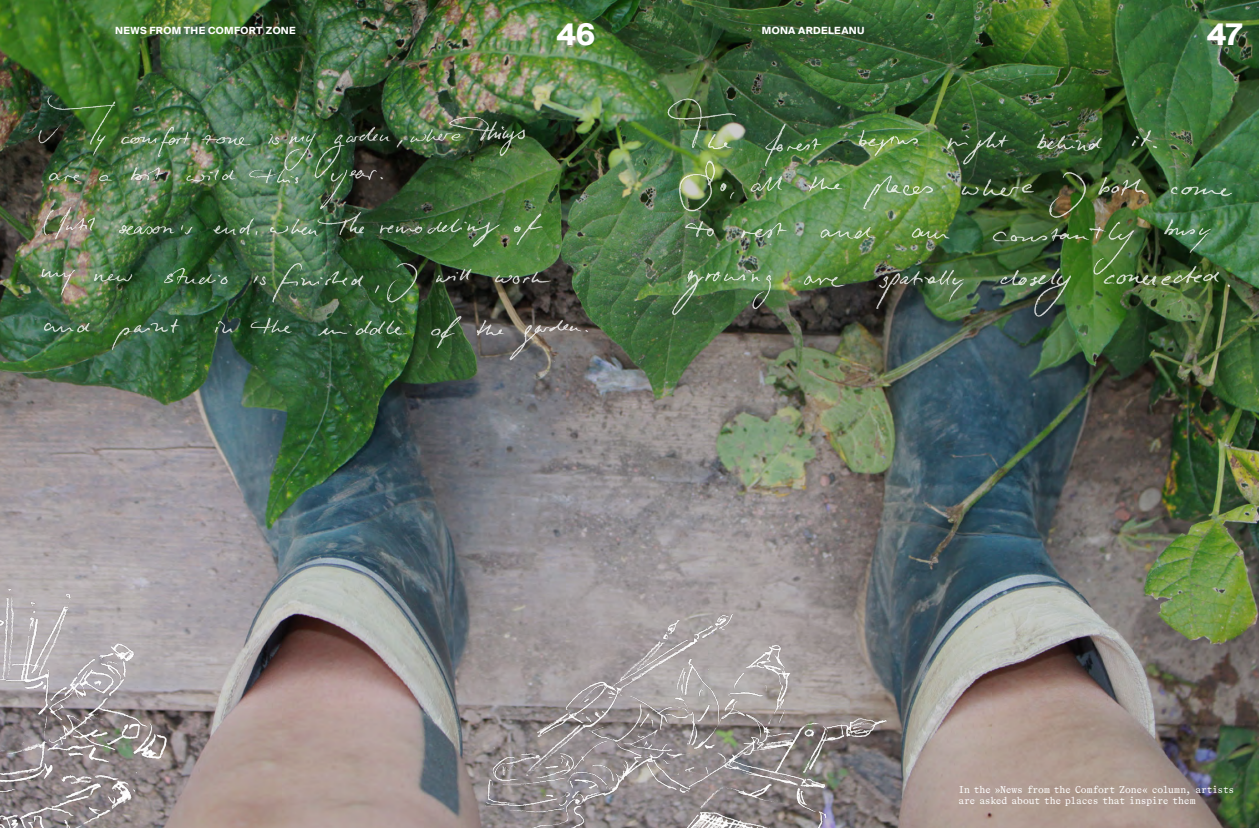
<style>
.page{position:relative;width:1259px;height:828px;background:#fff}
.page>*{position:absolute;margin:0;border:0;box-sizing:border-box;transform-origin:0 0}
.t1{font:700 30px "Suisse Intl";color:#fff}
.t2{font:10px/11px "Bradford Mono LL";letter-spacing:-.02em;color:#fff}
.t3{font:700 10px "Suisse Intl";letter-spacing:.035em;color:#fff}
</style>
<div class="page">
<img style="left:0;top:0;width:1259px;height:828px">
<img style="left:17px;top:76px;width:578px;height:299px">
<img style="left:663px;top:95px;width:579px;height:269px">
<img style="left:0;top:551px;width:207px;height:277px">
<img style="left:456px;top:582px;width:472px;height:246px">
<p class="t3" style="left:115px;top:25px;width:182px">NEWS FROM THE COMFORT ZONE</p>
<h1 class="t1" style="left:557px;top:17px;width:40px">46</h1>
<p class="t3" style="left:762px;top:25px;width:104px">MONA ARDELEANU</p>
<h1 class="t1" style="left:1207px;top:17px;width:36px">47</h1>
<p class="t2" style="left:958px;top:784px;width:277px">In the »News from the Comfort Zone« column, artists are asked about the places that inspire them</p>
</div>
